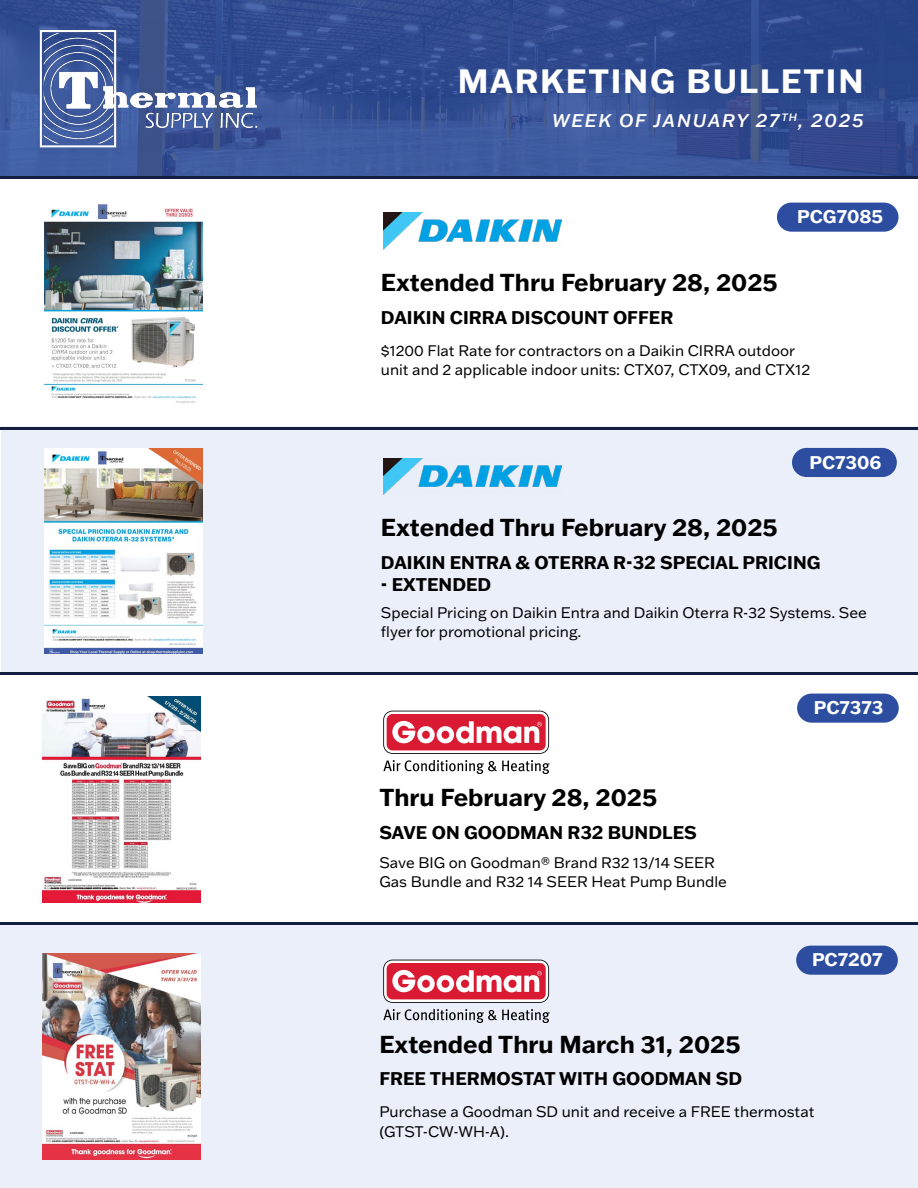
<style>
.page{position:relative;width:918px;height:1188px;background:#fff}
.page>*{position:absolute;margin:0;border:0;box-sizing:border-box;transform-origin:0 0}
.t1{font:700 33px "Franklin Gothic ATF";letter-spacing:.05em;color:#fff}
.t2{font:700 24px "Franklin Gothic ATF";color:#000}
.t3{font:700 18px "Franklin Gothic ATF";color:#000}
.t4{font:700 18px "Franklin Gothic ATF";color:#fff}
.t5{font:italic 500 18px "Franklin Gothic ATF";letter-spacing:.1em;color:#fff}
.t6{font:15px/19.5px "Franklin Gothic ATF";color:#000}
</style>
<div class="page">
<div style="left:1px;top:925px;width:917px;height:263px;background:#ebeff9"></div>
<div style="left:2px;top:427px;width:916px;height:248px;background:#ebeff9"></div>
<svg style="left:0;top:0;width:918px;height:176px;background:#344f93"></svg>
<img style="left:36px;top:23px;width:231px;height:131px">
<hr style="left:0;top:176px;width:917px;height:3px;background:#121f40">
<hr style="left:0;top:427px;width:917px;height:3px;background:#121f40">
<hr style="left:0;top:672px;width:917px;height:3px;background:#121f40">
<hr style="left:1px;top:922px;width:917px;height:3px;background:#121f40">
<img style="left:43px;top:954px;width:158px;height:206px">
<svg style="left:383px;top:1009px;width:167px;height:14px"></svg>
<svg style="left:383px;top:960px;width:166px;height:43px;background:#df6e7c"></svg>
<img style="left:44px;top:448px;width:158px;height:206px">
<img style="left:384px;top:459px;width:177px;height:36px">
<img style="left:44px;top:204px;width:158px;height:199px">
<img style="left:384px;top:213px;width:177px;height:36px">
<img style="left:43px;top:697px;width:158px;height:205px">
<svg style="left:383px;top:760px;width:167px;height:14px"></svg>
<svg style="left:383px;top:711px;width:166px;height:43px"></svg>
<div style="left:777px;top:203px;width:122px;height:29px;background:#2d4ea0;border-radius:15px"></div>
<div style="left:792px;top:448px;width:105px;height:29px;background:#2d4ea0;border-radius:15px"></div>
<div style="left:797px;top:694px;width:102px;height:29px;background:#2d4ea0;border-radius:15px"></div>
<div style="left:796px;top:946px;width:102px;height:29px;background:#2d4ea0;border-radius:15px"></div>
<h1 class="t1" style="left:458px;top:59px;width:407px">MARKETING BULLETIN</h1>
<p class="t5" style="left:552px;top:108px;width:313px">WEEK OF JANUARY 27<sup>TH</sup>, 2025</p>
<h2 class="t2" style="left:381px;top:266px;width:398px">Extended Thru February 28, 2025</h2>
<p class="t3" style="left:381px;top:305px;width:294px">DAIKIN CIRRA DISCOUNT OFFER</p>
<p class="t4" style="left:797px;top:205px;width:88px">PCG7085</p>
<p class="t6" style="left:381px;top:340px;width:431px">$1200 Flat Rate for contractors on a Daikin CIRRA outdoor unit and 2 applicable indoor units: CTX07, CTX09, and CTX12</p>
<h2 class="t2" style="left:381px;top:512px;width:398px">Extended Thru February 28, 2025</h2>
<p class="t4" style="left:809px;top:450px;width:74px">PC7306</p>
<p class="t3" style="left:381px;top:551px;width:441px">DAIKIN ENTRA &amp; OTERRA R-32 SPECIAL PRICING</p>
<p class="t3" style="left:381px;top:572px;width:112px">- EXTENDED</p>
<p class="t6" style="left:381px;top:602px;width:488px">Special Pricing on Daikin Entra and Daikin Oterra R-32 Systems. See flyer for promotional pricing.</p>
<h2 class="t2" style="left:379px;top:781px;width:279px">Thru February 28, 2025</h2>
<p class="t3" style="left:379px;top:820px;width:319px">SAVE ON GOODMAN R32 BUNDLES</p>
<p class="t6" style="left:379px;top:852px;width:349px">Save BIG on Goodman® Brand R32 13/14 SEER<br>Gas Bundle and R32 14 SEER Heat Pump Bundle</p>
<h2 class="t2" style="left:379px;top:1028px;width:363px">Extended Thru March 31, 2025</h2>
<p class="t3" style="left:379px;top:1067px;width:364px">FREE THERMOSTAT WITH GOODMAN SD</p>
<p class="t4" style="left:814px;top:696px;width:71px">PC7373</p>
<p class="t4" style="left:812px;top:948px;width:72px">PC7207</p>
<p class="t6" style="left:379px;top:1102px;width:437px">Purchase a Goodman SD unit and receive a FREE thermostat (GTST-CW-WH-A).</p>
</div>
